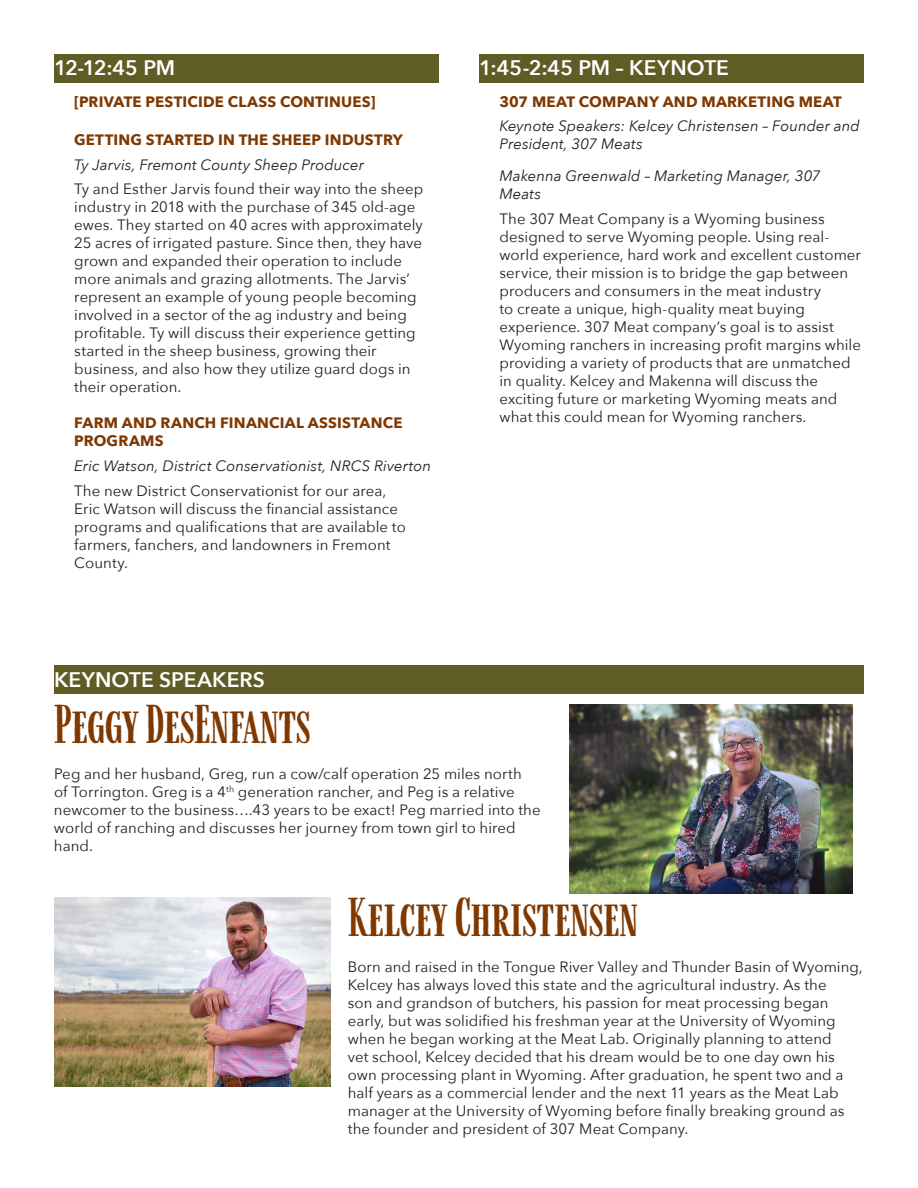
<style>
.page{position:relative;width:918px;height:1188px;background:#fff}
.page>*{position:absolute;margin:0;border:0;box-sizing:border-box;transform-origin:0 0}
.t1{font:45px "Farmhand";letter-spacing:.005em;color:#7f3800}
.t2{font:600 21px "Avenir Next";color:#fff}
.t3{font:15px/18px "Avenir Next";letter-spacing:.005em;color:#231f20}
.t4{font:italic 15px/18px "Avenir Next";letter-spacing:.005em;color:#231f20}
.t5{font:700 15px/18px "Avenir Next";letter-spacing:.015em;color:#7f3800}
</style>
<div class="page">
<div style="left:54px;top:54px;width:385px;height:29px;background:#5f5c26"></div>
<div style="left:479px;top:54px;width:385px;height:29px;background:#5f5c26"></div>
<img style="left:569px;top:704px;width:284px;height:189px">
<img style="left:54px;top:898px;width:276px;height:189px">
<div style="left:54px;top:666px;width:810px;height:28px;background:#5f5c26"></div>
<h2 class="t2" style="left:54px;top:50px;width:123px">12-12:45 PM</h2>
<p class="t5" style="left:74px;top:92px;width:303px">[PRIVATE PESTICIDE CLASS CONTINUES]</p>
<p class="t5" style="left:74px;top:130px;width:330px">GETTING STARTED IN THE SHEEP INDUSTRY</p>
<p class="t4" style="left:74px;top:155px;width:291px">Ty Jarvis, Fremont County Sheep Producer</p>
<p class="t3" style="left:74px;top:179px;width:351px">Ty and Esther Jarvis found their way into the sheep industry in 2018 with the purchase of 345 old-age ewes. They started on 40 acres with approximately 25 acres of irrigated pasture. Since then, they have grown and expanded their operation to include more animals and grazing allotments. The Jarvis’ represent an example of young people becoming involved in a sector of the ag industry and being profitable. Ty will discuss their experience getting started in the sheep business, growing their business, and also how they utilize guard dogs in their operation.</p>
<p class="t5" style="left:74px;top:414px;width:330px">FARM AND RANCH FINANCIAL ASSISTANCE<br>PROGRAMS</p>
<p class="t4" style="left:74px;top:456px;width:358px">Eric Watson, District Conservationist, NRCS Riverton</p>
<p class="t3" style="left:74px;top:481px;width:333px">The new District Conservationist for our area, Eric Watson will discuss the financial assistance programs and qualifications that are available to farmers, fanchers, and landowners in Fremont County.</p>
<h2 class="t2" style="left:54px;top:661px;width:212px">KEYNOTE SPEAKERS</h2>
<h2 class="t2" style="left:479px;top:50px;width:251px">1:45-2:45 PM – KEYNOTE</h2>
<p class="t5" style="left:500px;top:92px;width:344px">307 MEAT COMPANY AND MARKETING MEAT</p>
<p class="t4" style="left:500px;top:116px;width:362px">Keynote Speakers: Kelcey Christensen – Founder and<br>President, 307 Meats</p>
<p class="t4" style="left:500px;top:166px;width:323px">Makenna Greenwald – Marketing Manager, 307<br>Meats</p>
<p class="t3" style="left:500px;top:209px;width:363px">The 307 Meat Company is a Wyoming business designed to serve Wyoming people. Using real&shy;world experience, hard work and excellent customer service, their mission is to bridge the gap between producers and consumers in the meat industry<br>to create a unique, high-quality meat buying experience. 307 Meat company’s goal is to assist Wyoming ranchers in increasing profit margins while providing a variety of products that are unmatched in quality. Kelcey and Makenna will discuss the exciting future or marketing Wyoming meats and what this could mean for Wyoming ranchers.</p>
<h1 class="t1" style="left:54px;top:697px;width:258px">Peggy DesEnfants</h1>
<p class="t3" style="left:54px;top:764px;width:488px">Peg and her husband, Greg, run a cow/calf operation 25 miles north<br>of Torrington. Greg is a 4<sup>th</sup> generation rancher, and Peg is a relative newcomer to the business….43 years to be exact! Peg married into the world of ranching and discusses her journey from town girl to hired hand.</p>
<h1 class="t1" style="left:348px;top:890px;width:291px">Kelcey Christensen</h1>
<p class="t3" style="left:348px;top:957px;width:517px">Born and raised in the Tongue River Valley and Thunder Basin of Wyoming, Kelcey has always loved this state and the agricultural industry. As the<br>son and grandson of butchers, his passion for meat processing began early, but was solidified his freshman year at the University of Wyoming when he began working at the Meat Lab. Originally planning to attend<br>vet school, Kelcey decided that his dream would be to one day own his own processing plant in Wyoming. After graduation, he spent two and a half years as a commercial lender and the next 11 years as the Meat Lab manager at the University of Wyoming before finally breaking ground as the founder and president of 307 Meat Company.</p>
</div>
